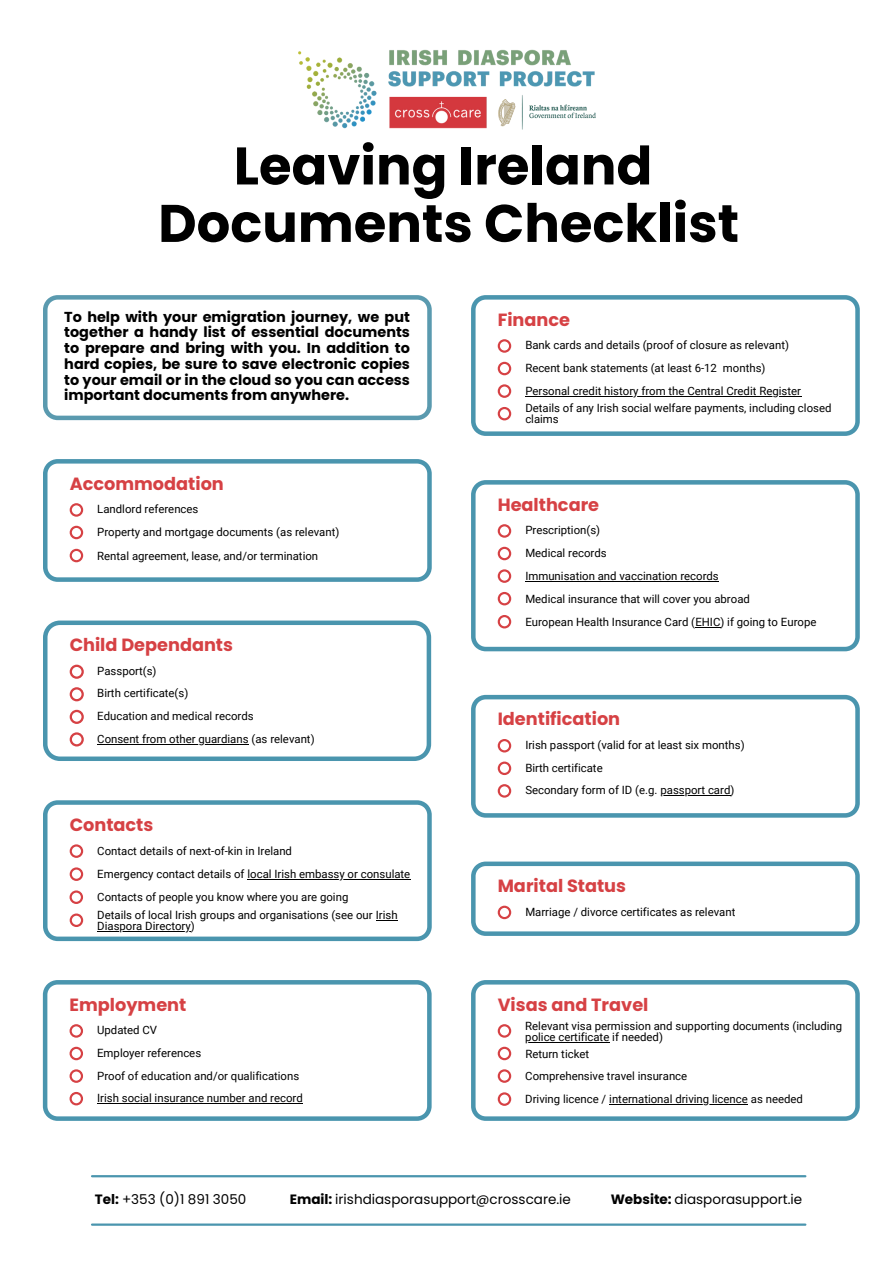
<style>
.page{position:relative;width:894px;height:1264px;background:#fff}
.page>*{position:absolute;margin:0;border:0;box-sizing:border-box;transform-origin:0 0}
.t1{font:700 52.8px "Poppins";color:#000}
.t2{font:700 17.7px "Poppins";color:#d64144}
.t3{font:700 14.4px/15.8px "Poppins";color:#000;text-align:justify}
.t4{font:13.5px "Poppins";color:#000}
.t5{font:11.4px/11.4px "Roboto";color:#000}
.s1{font-weight:700}
</style>
<div class="page">
<svg style="left:471px;top:695px;width:388px;height:122px"></svg>
<svg style="left:497px;top:739px;width:14px;height:13px"></svg>
<svg style="left:497px;top:761px;width:14px;height:14px"></svg>
<svg style="left:497px;top:784px;width:14px;height:13px"></svg>
<hr style="left:660px;top:795px;width:70px;height:1px;background:#000">
<svg style="left:43px;top:620px;width:388px;height:141px"></svg>
<svg style="left:70px;top:664px;width:14px;height:14px"></svg>
<svg style="left:70px;top:687px;width:14px;height:14px"></svg>
<svg style="left:70px;top:709px;width:14px;height:15px"></svg>
<svg style="left:70px;top:732px;width:14px;height:14px"></svg>
<hr style="left:97px;top:743px;width:152px;height:1px;background:#000">
<svg style="left:471px;top:295px;width:388px;height:141px"></svg>
<svg style="left:497px;top:339px;width:14px;height:14px"></svg>
<svg style="left:497px;top:362px;width:14px;height:13px"></svg>
<svg style="left:497px;top:384px;width:14px;height:14px"></svg>
<svg style="left:497px;top:407px;width:14px;height:13px"></svg>
<hr style="left:525px;top:395px;width:276px;height:1px;background:#000">
<svg style="left:471px;top:861px;width:388px;height:75px"></svg>
<hr style="left:92px;top:1175px;width:713px;height:2px;background:#4a95ae">
<hr style="left:92px;top:1223px;width:713px;height:2px;background:#4a95ae">
<svg style="left:43px;top:295px;width:388px;height:125px"></svg>
<img style="left:298px;top:49px;width:298px;height:81px">
<svg style="left:43px;top:459px;width:388px;height:123px"></svg>
<svg style="left:70px;top:503px;width:13px;height:13px"></svg>
<svg style="left:70px;top:525px;width:13px;height:14px"></svg>
<svg style="left:70px;top:549px;width:13px;height:13px"></svg>
<svg style="left:43px;top:980px;width:388px;height:140px"></svg>
<hr style="left:97px;top:1103px;width:206px;height:1px;background:#000">
<svg style="left:69px;top:1024px;width:14px;height:13px"></svg>
<svg style="left:69px;top:1046px;width:14px;height:14px"></svg>
<svg style="left:69px;top:1069px;width:14px;height:13px"></svg>
<svg style="left:69px;top:1091px;width:14px;height:14px"></svg>
<svg style="left:471px;top:480px;width:388px;height:171px"></svg>
<svg style="left:497px;top:524px;width:14px;height:13px"></svg>
<svg style="left:497px;top:547px;width:14px;height:13px"></svg>
<svg style="left:497px;top:569px;width:14px;height:14px"></svg>
<svg style="left:497px;top:592px;width:14px;height:13px"></svg>
<hr style="left:525px;top:580px;width:193px;height:1px;background:#000">
<svg style="left:497px;top:615px;width:14px;height:13px"></svg>
<svg style="left:695px;top:626px;width:25px;height:1px"></svg>
<svg style="left:471px;top:980px;width:388px;height:140px"></svg>
<svg style="left:497px;top:1024px;width:14px;height:13px"></svg>
<svg style="left:497px;top:1046px;width:14px;height:14px"></svg>
<svg style="left:497px;top:1069px;width:14px;height:13px"></svg>
<hr style="left:525px;top:1042px;width:84px;height:1px;background:#000">
<svg style="left:497px;top:1092px;width:14px;height:13px"></svg>
<hr style="left:609px;top:1103px;width:138px;height:1px;background:#000">
<svg style="left:43px;top:800px;width:388px;height:141px"></svg>
<svg style="left:70px;top:844px;width:13px;height:13px"></svg>
<svg style="left:70px;top:867px;width:13px;height:14px"></svg>
<hr style="left:247px;top:878px;width:163px;height:1px;background:#000">
<svg style="left:69px;top:890px;width:14px;height:14px"></svg>
<svg style="left:70px;top:913px;width:13px;height:14px"></svg>
<svg style="left:376px;top:919px;width:21px;height:1px"></svg>
<hr style="left:97px;top:931px;width:94px;height:1px;background:#000">
<p class="t1" style="left:234px;top:129px;width:420px">Leaving Ireland</p>
<p class="t1" style="left:158px;top:186px;width:582px">Documents Checklist</p>
<p class="t3" style="left:64px;top:309px;width:347px">To help with your emigration journey, we put together a handy list of essential documents to prepare and bring with you. In addition to hard copies, be sure to save electronic copies to your email or in the cloud so you can access important documents from anywhere.</p>
<p class="t2" style="left:70px;top:471px;width:156px">Accommodation</p>
<p class="t5" style="left:97px;top:504px;width:103px">Landlord references</p>
<p class="t5" style="left:97px;top:526px;width:243px">Property and mortgage documents (as relevant)</p>
<p class="t5" style="left:97px;top:550px;width:222px">Rental agreement, lease, and/or termination</p>
<p class="t2" style="left:70px;top:632px;width:165px">Child Dependants</p>
<p class="t5" style="left:97px;top:665px;width:61px">Passport(s)</p>
<p class="t5" style="left:97px;top:688px;width:92px">Birth certificate(s)</p>
<p class="t5" style="left:97px;top:710px;width:158px">Education and medical records</p>
<p class="t5" style="left:97px;top:733px;width:219px">Consent from other guardians (as relevant)</p>
<p class="t2" style="left:70px;top:812px;width:85px">Contacts</p>
<p class="t5" style="left:97px;top:845px;width:196px">Contact details of next-of-kin in Ireland</p>
<p class="t5" style="left:97px;top:868px;width:314px">Emergency contact details of local Irish embassy or consulate</p>
<p class="t5" style="left:97px;top:891px;width:252px">Contacts of people you know where you are going</p>
<p class="t5" style="left:97px;top:909px;width:302px">Details of local Irish groups and organisations (see our Irish<br>Diaspora Directory)</p>
<p class="t2" style="left:69px;top:991px;width:118px">Employment</p>
<p class="t5" style="left:97px;top:1024px;width:61px">Updated CV</p>
<p class="t5" style="left:97px;top:1047px;width:105px">Employer references</p>
<p class="t5" style="left:97px;top:1069px;width:203px">Proof of education and/or qualifications</p>
<p class="t5" style="left:97px;top:1092px;width:207px">Irish social insurance number and record</p>
<p class="t2" style="left:497px;top:307px;width:74px">Finance</p>
<p class="t5" style="left:525px;top:340px;width:265px">Bank cards and details (proof of closure as relevant)</p>
<p class="t5" style="left:525px;top:362px;width:241px">Recent bank statements (at least 6-12 months)</p>
<p class="t5" style="left:525px;top:385px;width:277px">Personal credit history from the Central Credit Register</p>
<p class="t5" style="left:525px;top:402px;width:307px">Details of any Irish social welfare payments, including closed claims</p>
<p class="t2" style="left:497px;top:492px;width:103px">Healthcare</p>
<p class="t5" style="left:525px;top:525px;width:76px">Prescription(s)</p>
<p class="t5" style="left:525px;top:547px;width:83px">Medical records</p>
<p class="t5" style="left:525px;top:570px;width:195px">Immunisation and vaccination records</p>
<p class="t5" style="left:525px;top:593px;width:226px">Medical insurance that will cover you abroad</p>
<p class="t5" style="left:525px;top:616px;width:292px">European Health Insurance Card (EHIC) if going to Europe</p>
<p class="t2" style="left:497px;top:706px;width:124px">Identification</p>
<p class="t5" style="left:525px;top:739px;width:221px">Irish passport (valid for at least six months)</p>
<p class="t5" style="left:525px;top:762px;width:79px">Birth certificate</p>
<p class="t5" style="left:525px;top:784px;width:210px">Secondary form of ID (e.g. passport card)</p>
<p class="t2" style="left:497px;top:873px;width:130px">Marital Status</p>
<p class="t5" style="left:525px;top:906px;width:211px">Marriage / divorce certificates as relevant</p>
<p class="t2" style="left:497px;top:991px;width:152px">Visas and Travel</p>
<p class="t5" style="left:525px;top:1020px;width:318px">Relevant visa permission and supporting documents (including police certificate if needed)</p>
<p class="t5" style="left:525px;top:1048px;width:65px">Return ticket</p>
<p class="t5" style="left:525px;top:1069px;width:163px">Comprehensive travel insurance</p>
<p class="t5" style="left:525px;top:1092px;width:279px">Driving licence / international driving licence as needed</p>
<p class="t4" style="left:95px;top:1189px;width:153px"><span class="s1">Tel:</span> +353 (0)1 891 3050</p>
<p class="t4" style="left:290px;top:1189px;width:283px"><span class="s1">Email:</span> irishdiasporasupport@crosscare.ie</p>
<p class="t4" style="left:610px;top:1189px;width:193px"><span class="s1">Website:</span> diasporasupport.ie</p>
</div>
